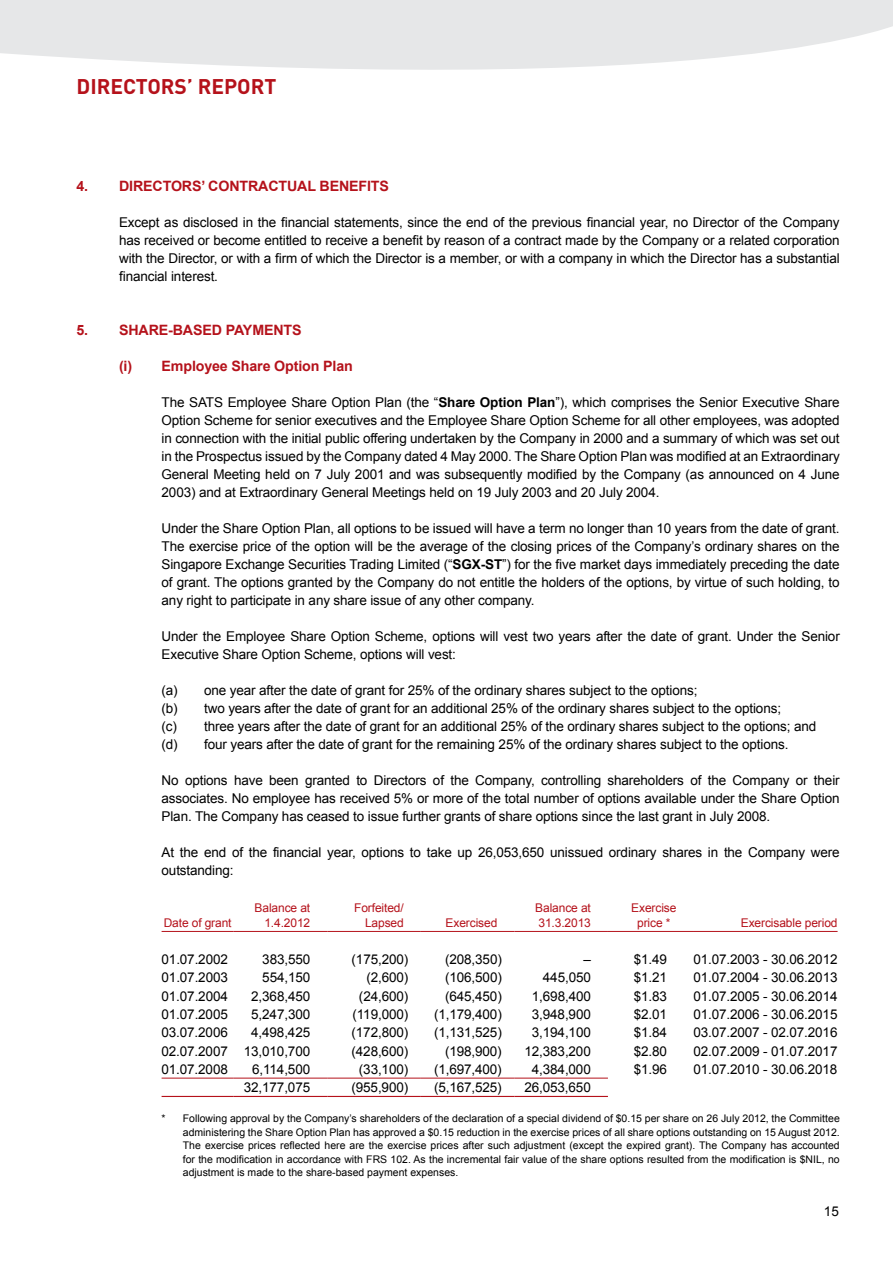
<style>
.page{position:relative;width:893px;height:1263px;background:#fff}
.page>*{position:absolute;margin:0;border:0;box-sizing:border-box;transform-origin:0 0}
.t1{font:700 21px "DIN";color:#b5121b}
.t2{font:700 14.25px "Arial";letter-spacing:-.01em;color:#b5121b}
.t3{font:13.5px/18px "Arial";letter-spacing:-.01em;color:#000;text-align:justify}
.t4{font:12px/15px "Arial";letter-spacing:-.01em;color:#b5121b;text-align:right}
.t5{font:10.5px/13.5px "Arial";color:#000;text-align:justify}
.s1{font-weight:700}
</style>
<div class="page">
<svg style="left:0;top:0;width:893px;height:70px;background:#e9eaeb"></svg>
<hr style="left:162px;top:1078px;width:72px;height:1px;background:#b5121b">
<hr style="left:234px;top:1078px;width:93px;height:1px;background:#b5121b">
<hr style="left:327px;top:1078px;width:94px;height:1px;background:#b5121b">
<hr style="left:421px;top:1078px;width:93px;height:1px;background:#b5121b">
<hr style="left:514px;top:1078px;width:94px;height:1px;background:#b5121b">
<hr style="left:162px;top:1096px;width:72px;height:1px;background:#b5121b">
<hr style="left:234px;top:1096px;width:93px;height:1px;background:#b5121b">
<hr style="left:327px;top:1096px;width:94px;height:1px;background:#b5121b">
<hr style="left:421px;top:1096px;width:93px;height:1px;background:#b5121b">
<hr style="left:514px;top:1096px;width:94px;height:1px;background:#b5121b">
<hr style="left:162px;top:931px;width:72px;height:1px;background:#b5121b">
<hr style="left:234px;top:931px;width:93px;height:1px;background:#b5121b">
<hr style="left:327px;top:931px;width:94px;height:1px;background:#b5121b">
<hr style="left:421px;top:931px;width:93px;height:1px;background:#b5121b">
<hr style="left:514px;top:931px;width:94px;height:1px;background:#b5121b">
<hr style="left:608px;top:931px;width:85px;height:1px;background:#b5121b">
<hr style="left:693px;top:931px;width:145px;height:1px;background:#b5121b">
<h1 class="t1" style="left:77px;top:73px;width:12px">DIRE</h1>
<h1 class="t1" style="left:123px;top:73px;width:27px">CTORS</h1>
<h1 class="t1" style="left:187px;top:73px;width:64px">’ REPORT</h1>
<p class="t2" style="left:77px;top:177px;width:314px">4. DIRECTORS’ CONTRACTUAL BENEFITS</p>
<p class="t3" style="left:119px;top:213px;width:722px">Except as disclosed in the financial statements, since the end of the previous financial year, no Director of the Company has received or become entitled to receive a benefit by reason of a contract made by the Company or a related corporation with the Director, or with a firm of which the Director is a member, or with a company in which the Director has a substantial financial interest.</p>
<p class="t2" style="left:77px;top:321px;width:28px">5. SHA</p>
<p class="t2" style="left:149px;top:321px;width:35px">RE-BASE</p>
<p class="t2" style="left:212px;top:321px;width:63px">D PAYMENTS</p>
<p class="t2" style="left:119px;top:357px;width:235px">(i) Employee Share Option Plan</p>
<p class="t3" style="left:162px;top:393px;width:680px">The SATS Employee Share Option Plan (the “<span class="s1">Share Option Plan</span>”), which comprises the Senior Executive Share Option Scheme for senior executives and the Employee Share Option Scheme for all other employees, was adopted in connection with the initial public offering undertaken by the Company in 2000 and a summary of which was set out in the Prospectus issued by the Company dated 4 May 2000. The Share Option Plan was modified at an Extraordinary General Meeting held on 7 July 2001 and was subsequently modified by the Company (as announced on 4 June 2003) and at Extraordinary General Meetings held on 19 July 2003 and 20 July 2004.</p>
<p class="t3" style="left:162px;top:519px;width:680px">Under the Share Option Plan, all options to be issued will have a term no longer than 10 years from the date of grant.<br>The exercise price of the option will be the average of the closing prices of the Company’s ordinary shares on the Singapore Exchange Securities Trading Limited (“<span class="s1">SGX-ST</span>”) for the five market days immediately preceding the date of grant. The options granted by the Company do not entitle the holders of the options, by virtue of such holding, to any right to participate in any share issue of any other company.</p>
<p class="t3" style="left:162px;top:627px;width:680px">Under the Employee Share Option Scheme, options will vest two years after the date of grant. Under the Senior<br>Executive Share Option Scheme, options will vest:</p>
<p class="t3" style="left:162px;top:681px;width:656px;text-align:left">(a) one year after the date of grant for 25% of the ordinary shares subject to the options;<br>(b) two years after the date of grant for an additional 25% of the ordinary shares subject to the options;<br>(c) three years after the date of grant for an additional 25% of the ordinary shares subject to the options; and (d) four years after the date of grant for the remaining 25% of the ordinary shares subject to the options.</p>
<p class="t3" style="left:162px;top:771px;width:680px">No options have been granted to Directors of the Company, controlling shareholders of the Company or their associates. No employee has received 5% or more of the total number of options available under the Share Option Plan. The Company has ceased to issue further grants of share options since the last grant in July 2008.</p>
<p class="t3" style="left:162px;top:843px;width:680px">At the end of the financial year, options to take up 26,053,650 unissued ordinary shares in the Company were outstanding:</p>
<p class="t4" style="left:164px;top:915px;width:69px">Date of grant</p>
<p class="t4" style="left:255px;top:900px;width:57px">Balance at<br>1.4.2012</p>
<p class="t4" style="left:354px;top:900px;width:51px">Forfeited/<br>Lapsed</p>
<p class="t4" style="left:446px;top:915px;width:53px">Exercised</p>
<p class="t4" style="left:535px;top:900px;width:57px;text-align:left">Balance at<br>31.3.2013</p>
<p class="t4" style="left:631px;top:900px;width:47px;text-align:center">Exercise price *</p>
<p class="t4" style="left:741px;top:915px;width:98px">Exercisable period</p>
<p class="t3" style="left:162px;top:950px;width:68px">01.07.2002</p>
<p class="t3" style="left:262px;top:950px;width:49px">383,550</p>
<p class="t3" style="left:352px;top:950px;width:58px">(175,200)</p>
<p class="t3" style="left:445px;top:950px;width:58px">(208,350)</p>
<p class="t3" style="left:583px;top:950px;width:9px">–</p>
<p class="t3" style="left:634px;top:950px;width:35px">$1.49</p>
<p class="t3" style="left:693px;top:950px;width:146px">01.07.2003 - 30.06.2012</p>
<p class="t3" style="left:162px;top:968px;width:68px">01.07.2003</p>
<p class="t3" style="left:262px;top:968px;width:49px">554,150</p>
<p class="t3" style="left:366px;top:968px;width:43px">(2,600)</p>
<p class="t3" style="left:445px;top:968px;width:58px">(106,500)</p>
<p class="t3" style="left:543px;top:968px;width:49px">445,050</p>
<p class="t3" style="left:634px;top:968px;width:35px">$1.21</p>
<p class="t3" style="left:693px;top:968px;width:146px">01.07.2004 - 30.06.2013</p>
<p class="t3" style="left:162px;top:987px;width:68px">01.07.2004</p>
<p class="t3" style="left:251px;top:987px;width:60px">2,368,450</p>
<p class="t3" style="left:359px;top:987px;width:51px">(24,600)</p>
<p class="t3" style="left:445px;top:987px;width:58px">(645,450)</p>
<p class="t3" style="left:532px;top:987px;width:60px">1,698,400</p>
<p class="t3" style="left:634px;top:987px;width:35px">$1.83</p>
<p class="t3" style="left:693px;top:987px;width:146px">01.07.2005 - 30.06.2014</p>
<p class="t3" style="left:162px;top:1005px;width:68px">01.07.2005</p>
<p class="t3" style="left:251px;top:1005px;width:60px">5,247,300</p>
<p class="t3" style="left:353px;top:1005px;width:57px">(119,000)</p>
<p class="t3" style="left:434px;top:1005px;width:69px">(1,179,400)</p>
<p class="t3" style="left:532px;top:1005px;width:60px">3,948,900</p>
<p class="t3" style="left:634px;top:1005px;width:35px">$2.01</p>
<p class="t3" style="left:693px;top:1005px;width:146px">01.07.2006 - 30.06.2015</p>
<p class="t3" style="left:162px;top:1023px;width:68px">03.07.2006</p>
<p class="t3" style="left:251px;top:1023px;width:60px">4,498,425</p>
<p class="t3" style="left:352px;top:1023px;width:58px">(172,800)</p>
<p class="t3" style="left:434px;top:1023px;width:69px">(1,131,525)</p>
<p class="t3" style="left:532px;top:1023px;width:60px">3,194,100</p>
<p class="t3" style="left:634px;top:1023px;width:35px">$1.84</p>
<p class="t3" style="left:693px;top:1023px;width:146px">03.07.2007 - 02.07.2016</p>
<p class="t3" style="left:162px;top:1042px;width:150px">02.07.2007 13,010,700</p>
<p class="t3" style="left:352px;top:1042px;width:58px">(428,600)</p>
<p class="t3" style="left:445px;top:1042px;width:58px">(198,900)</p>
<p class="t3" style="left:524px;top:1042px;width:68px">12,383,200</p>
<p class="t3" style="left:634px;top:1042px;width:35px">$2.80</p>
<p class="t3" style="left:693px;top:1042px;width:146px">02.07.2009 - 01.07.2017</p>
<p class="t3" style="left:162px;top:1060px;width:68px">01.07.2008</p>
<p class="t3" style="left:252px;top:1060px;width:59px">6,114,500</p>
<p class="t3" style="left:359px;top:1060px;width:51px">(33,100)</p>
<p class="t3" style="left:434px;top:1060px;width:69px">(1,697,400)</p>
<p class="t3" style="left:532px;top:1060px;width:60px">4,384,000</p>
<p class="t3" style="left:634px;top:1060px;width:35px">$1.96</p>
<p class="t3" style="left:693px;top:1060px;width:146px">01.07.2010 - 30.06.2018</p>
<p class="t3" style="left:244px;top:1078px;width:68px">32,177,075</p>
<p class="t3" style="left:352px;top:1078px;width:58px">(955,900)</p>
<p class="t3" style="left:434px;top:1078px;width:69px">(5,167,525)</p>
<p class="t3" style="left:524px;top:1078px;width:68px">26,053,650</p>
<p class="t5" style="left:183px;top:1112px;width:658px;text-indent:-21px">* Following approval by the Company’s shareholders of the declaration of a special dividend of $0.15 per share on 26 July 2012, the Committee administering the Share Option Plan has approved a $0.15 reduction in the exercise prices of all share options outstanding on 15 August 2012.<br>The exercise prices reflected here are the exercise prices after such adjustment (except the expired grant). The Company has accounted for the modification in accordance with FRS 102. As the incremental fair value of the share options resulted from the modification is $NIL, no adjustment is made to the share-based payment expenses.</p>
<p class="t3" style="left:824px;top:1202px;width:17px">15</p>
</div>
